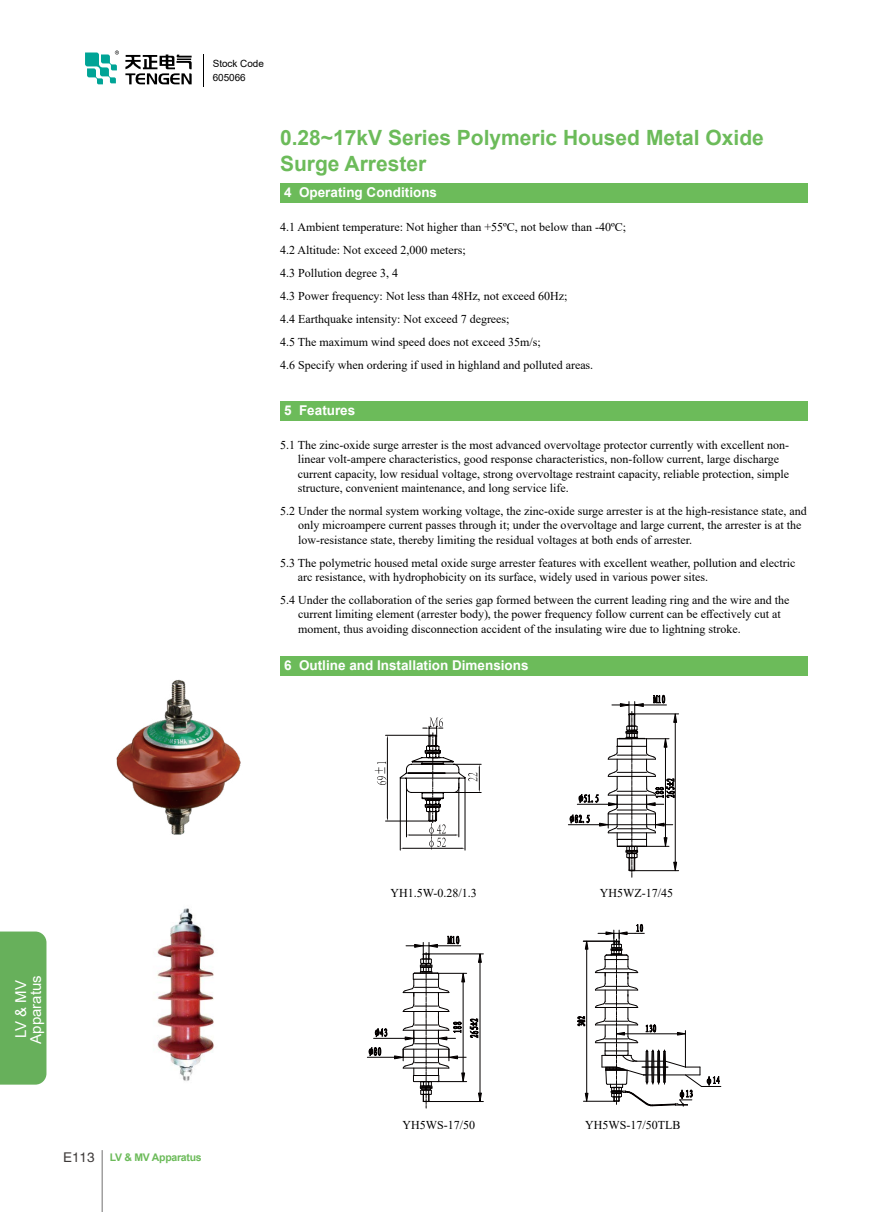
<style>
.page{position:relative;width:893px;height:1212px;background:#fff}
.page>*{position:absolute;margin:0;border:0;box-sizing:border-box;transform-origin:0 0}
.t1{font:700 21px/25.2px "Arial";color:#6cbb5a}
.t2{font:15px/15px "Arial";color:#fff;text-align:center}
.t3{font:700 13.5px "Arial";color:#fff}
.t4{font:12px/14.4px "Times New Roman";color:#000}
.t5{font:700 10.5px "Arial";letter-spacing:-.025em;color:#6cbb5a}
.t6{font:9.9px/14px "Arial";color:#000}
.s1{font-family:"FZHTK GBK1 0";font-weight:400;font-size:13.5px;color:#3e3a39}
</style>
<div class="page">
<hr style="left:204px;top:54px;width:1px;height:33px;background:#000">
<svg style="left:85px;top:50px;width:34px;height:34px"></svg>
<svg style="left:125px;top:55px;width:67px;height:29px"></svg>
<hr style="left:102px;top:1150px;width:1px;height:62px;background:#727171">
<div style="left:0;top:931px;width:46px;height:153px;background:#67b05b"></div>
<img style="left:116px;top:679px;width:125px;height:156px">
<hr style="left:400px;top:778px;width:1px;height:72px;background:#040000">
<hr style="left:465px;top:778px;width:1px;height:72px;background:#040000">
<hr style="left:385px;top:735px;width:48px;height:1px;background:#040000">
<hr style="left:385px;top:821px;width:48px;height:1px;background:#040000">
<hr style="left:387px;top:738px;width:1px;height:80px;background:#040000">
<svg style="left:375px;top:761px;width:11px;height:24px"></svg>
<svg style="left:399px;top:718px;width:82px;height:131px"></svg>
<hr style="left:428px;top:953px;width:55px;height:1px;background:#040000">
<hr style="left:428px;top:1101px;width:55px;height:1px;background:#040000">
<svg style="left:367px;top:935px;width:115px;height:173px"></svg>
<hr style="left:630px;top:714px;width:49px;height:1px;background:#040000">
<hr style="left:630px;top:870px;width:49px;height:1px;background:#040000">
<hr style="left:568px;top:824px;width:32px;height:1px;background:#040000">
<svg style="left:570px;top:694px;width:107px;height:183px"></svg>
<hr style="left:583px;top:941px;width:32px;height:1px;background:#040000">
<hr style="left:583px;top:1101px;width:32px;height:1px;background:#040000">
<hr style="left:586px;top:949px;width:1px;height:144px;background:#040000">
<svg style="left:585px;top:940px;width:3px;height:9px"></svg>
<svg style="left:585px;top:1093px;width:3px;height:9px"></svg>
<svg style="left:577px;top:1016px;width:8px;height:10px"></svg>
<svg style="left:595px;top:924px;width:126px;height:183px"></svg>
<img style="left:157px;top:908px;width:57px;height:173px">
<div style="left:280px;top:183px;width:528px;height:20px;background:#6cbb5a"></div>
<div style="left:280px;top:656px;width:528px;height:20px;background:#6cbb5a"></div>
<div style="left:280px;top:401px;width:528px;height:19px;background:#6cbb5a"></div>
<p class="t6" style="left:213px;top:56px;width:53px">Stock Code<br>605066</p>
<h1 class="t1" style="left:280px;top:126px;width:485px">0.28~17kV Series Polymeric Housed Metal Oxide<br>Surge Arrester</h1>
<p class="t3" style="left:284px;top:183px;width:155px">4 Operating Conditions</p>
<p class="t4" style="left:280px;top:215px;width:348px;line-height:23px">4.1 Ambient temperature: Not higher than +55ºC, not below than -40ºC; 4.2 Altitude: Not exceed 2,000 meters;<br>4.3 Pollution degree 3, 4<br>4.3 Power frequency: Not less than 48Hz, not exceed 60Hz;<br>4.4 Earthquake intensity: Not exceed 7 degrees;<br>4.5 The maximum wind speed does not exceed 35m/s;<br>4.6 Specify when ordering if used in highland and polluted areas.</p>
<p class="t3" style="left:284px;top:401px;width:73px">5 Features</p>
<p class="t4" style="left:298px;top:437px;width:493px;text-indent:-18px">5.1 The zinc-oxide surge arrester is the most advanced overvoltage protector currently with excellent non&shy;linear volt-ampere characteristics, good response characteristics, non-follow current, large discharge current capacity, low residual voltage, strong overvoltage restraint capacity, reliable protection, simple structure, convenient maintenance, and long service life.</p>
<p class="t4" style="left:298px;top:503px;width:510px;text-indent:-18px">5.2 Under the normal system working voltage, the zinc-oxide surge arrester is at the high-resistance state, and only microampere current passes through it; under the overvoltage and large current, the arrester is at the low-resistance state, thereby limiting the residual voltages at both ends of arrester.</p>
<p class="t4" style="left:298px;top:555px;width:499px;text-indent:-18px">5.3 The polymetric housed metal oxide surge arrester features with excellent weather, pollution and electric arc resistance, with hydrophobicity on its surface, widely used in various power sites.</p>
<p class="t4" style="left:298px;top:592px;width:493px;text-indent:-18px">5.4 Under the collaboration of the series gap formed between the current leading ring and the wire and the current limiting element (arrester body), the power frequency follow current can be effectively cut at moment, thus avoiding disconnection accident of the insulating wire due to lightning stroke.</p>
<p class="t3" style="left:284px;top:656px;width:246px">6 Outline and Installation Dimensions</p>
<p class="t2" style="left:13px;top:1043px;width:70px;rotate:-90deg">LV &amp; MV<br>Apparatus</p>
<p class="t5" style="left:63px;top:1150px;width:140px"><span class="s1">E113</span> LV &amp; MV Apparatus</p>
<p class="t4" style="left:390px;top:885px;width:88px">YH1.5W-0.28/1.3</p>
<p class="t4" style="left:600px;top:885px;width:75px">YH5WZ-17/45</p>
<p class="t4" style="left:402px;top:1118px;width:74px">YH5WS-17/50</p>
<p class="t4" style="left:585px;top:1118px;width:97px">YH5WS-17/50TLB</p>
</div>
